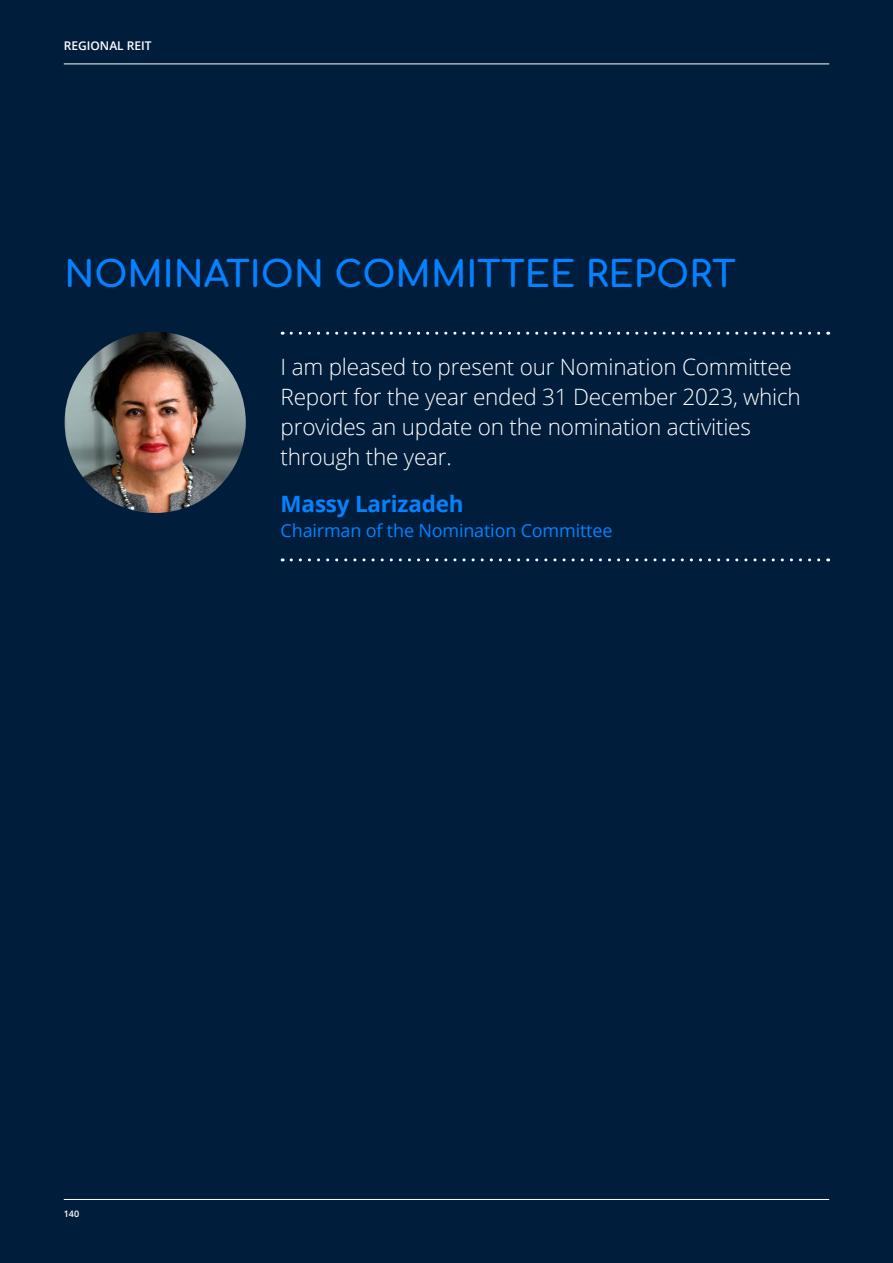
<style>
.page{position:relative;width:893px;height:1263px;background:#001e3c}
.page>*{position:absolute;margin:0;border:0;box-sizing:border-box;transform-origin:0 0}
.t1{font:700 36px "Comfortaa";color:#0582ff}
.t2{font:300 22.5px/30px "Open Sans";letter-spacing:-.01em;color:#fff}
.t3{font:700 22.5px "Open Sans";letter-spacing:-.01em;color:#0582ff}
.t4{font:18px "Open Sans";letter-spacing:-.01em;color:#0582ff}
.t5{font:600 12px "Open Sans";color:#fff}
.t6{font:600 9px "Open Sans";color:#fff}
</style>
<div class="page">
<svg style="left:282px;top:558px;width:537px;height:3px"></svg>
<svg style="left:282px;top:332px;width:537px;height:3px"></svg>
<hr style="left:64px;top:64px;width:765px;height:1px;background:#fff">
<hr style="left:64px;top:1199px;width:765px;height:1px;background:#fff">
<img style="left:65px;top:332px;width:181px;height:181px;border-radius:91px">
<p class="t5" style="left:64px;top:37px;width:89px">REGIONAL REIT</p>
<h1 class="t1" style="left:65px;top:241px;width:673px">NOMINATION COMMITTEE REPORT</h1>
<p class="t2" style="left:281px;top:351px;width:522px">I am pleased to present our Nomination Committee Report for the year ended 31 December 2023, which provides an update on the nomination activities through the year.</p>
<p class="t3" style="left:281px;top:488px;width:184px">Massy Larizadeh</p>
<p class="t4" style="left:281px;top:518px;width:333px">Chairman of the Nomination Committee</p>
<p class="t6" style="left:64px;top:1207px;width:17px">140</p>
<p class="t6" style="left:63px;top:1207px;width:12px">26</p>
</div>
